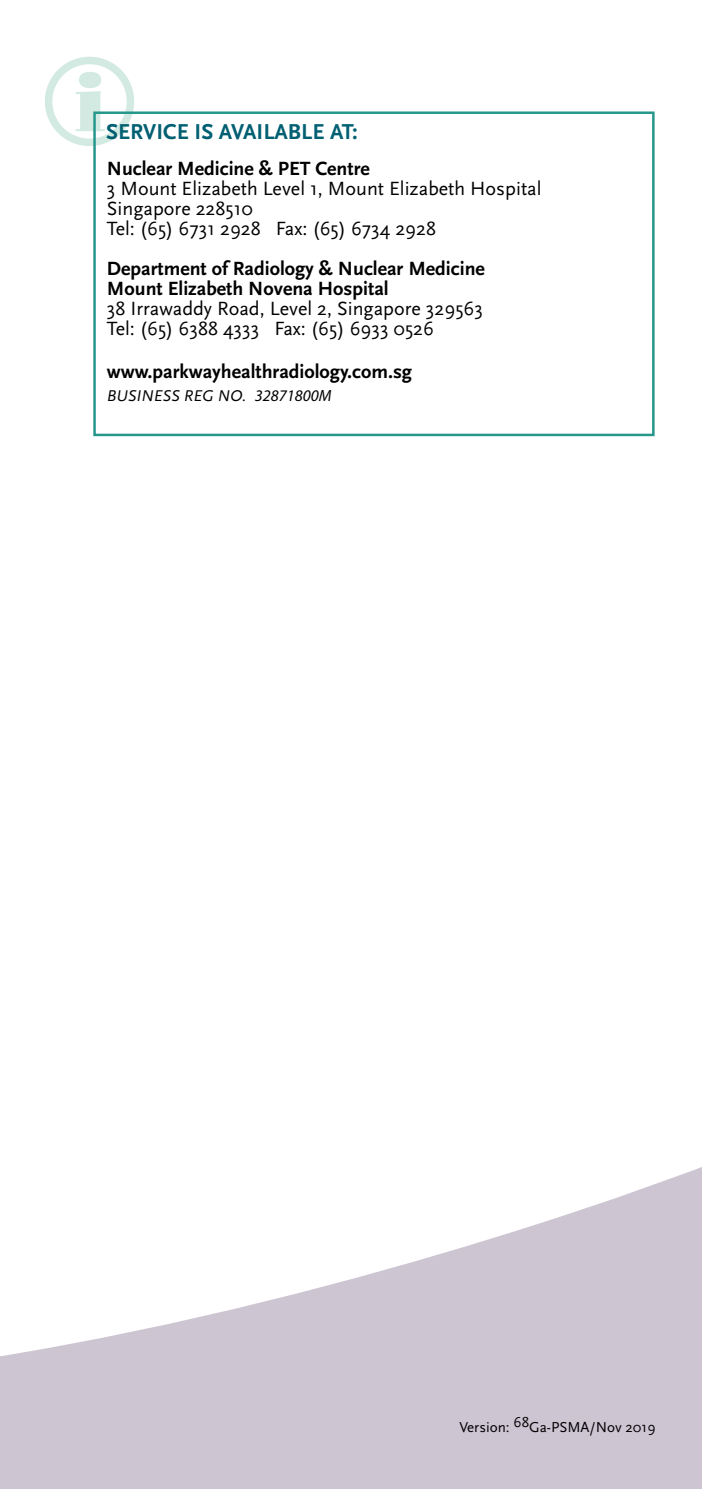
<style>
.page{position:relative;width:702px;height:1489px;background:#fff}
.page>*{position:absolute;margin:0;border:0;box-sizing:border-box;transform-origin:0 0}
.t1{font:700 22.5px "Scala Sans";color:#015f72}
.t2{font:20px/20px "Scala Sans";color:#000}
.t3{font:700 20px/20px "Scala Sans";color:#000}
.t4{font:italic 16.25px "Scala Sans";color:#000}
.t5{font:15px "Scala Sans";color:#000}
.s1{font-family:"Myriad Pro"}
</style>
<div class="page">
<svg style="left:0;top:1167px;width:702px;height:321px;fill:#cec5d3"></svg>
<svg style="left:76px;top:72px;width:29px;height:59px"></svg>
<div style="left:45px;top:57px;width:89px;height:89px;border:8px solid #d2eae1;border-radius:50%"></div>
<div style="left:93px;top:111px;width:561px;height:325px;border:2px solid #27978c"></div>
<p class="t1" style="left:106px;top:119px;width:253px">SERVICE IS AVAILABLE AT:</p>
<p class="t3" style="left:107px;top:159px;width:264px">Nuclear Medicine &amp; PET Centre</p>
<p class="t2" style="left:107px;top:179px;width:436px">3 Mount Elizabeth Level 1, Mount Elizabeth Hospital<br>Singapore 228510<br>Tel: (65) 6731 2928 Fax: (65) 6734 2928</p>
<p class="t3" style="left:107px;top:259px;width:379px">Department of Radiology &amp; Nuclear Medicine<br>Mount Elizabeth Novena Hospital</p>
<p class="t2" style="left:107px;top:299px;width:378px">38 Irrawaddy Road, Level 2, Singapore 329563<br>Tel: (65) 6388 4333 Fax: (65) 6933 0526</p>
<p class="t3" style="left:107px;top:362px;width:307px">www.parkwayhealthradiology.com.sg</p>
<p class="t4" style="left:107px;top:387px;width:226px">BUSINESS REG NO. <span class="s1">32871800M</span></p>
<p class="t5" style="left:459px;top:1418px;width:197px">Version: 68Ga-PSMA/Nov 2019</p>
</div>
